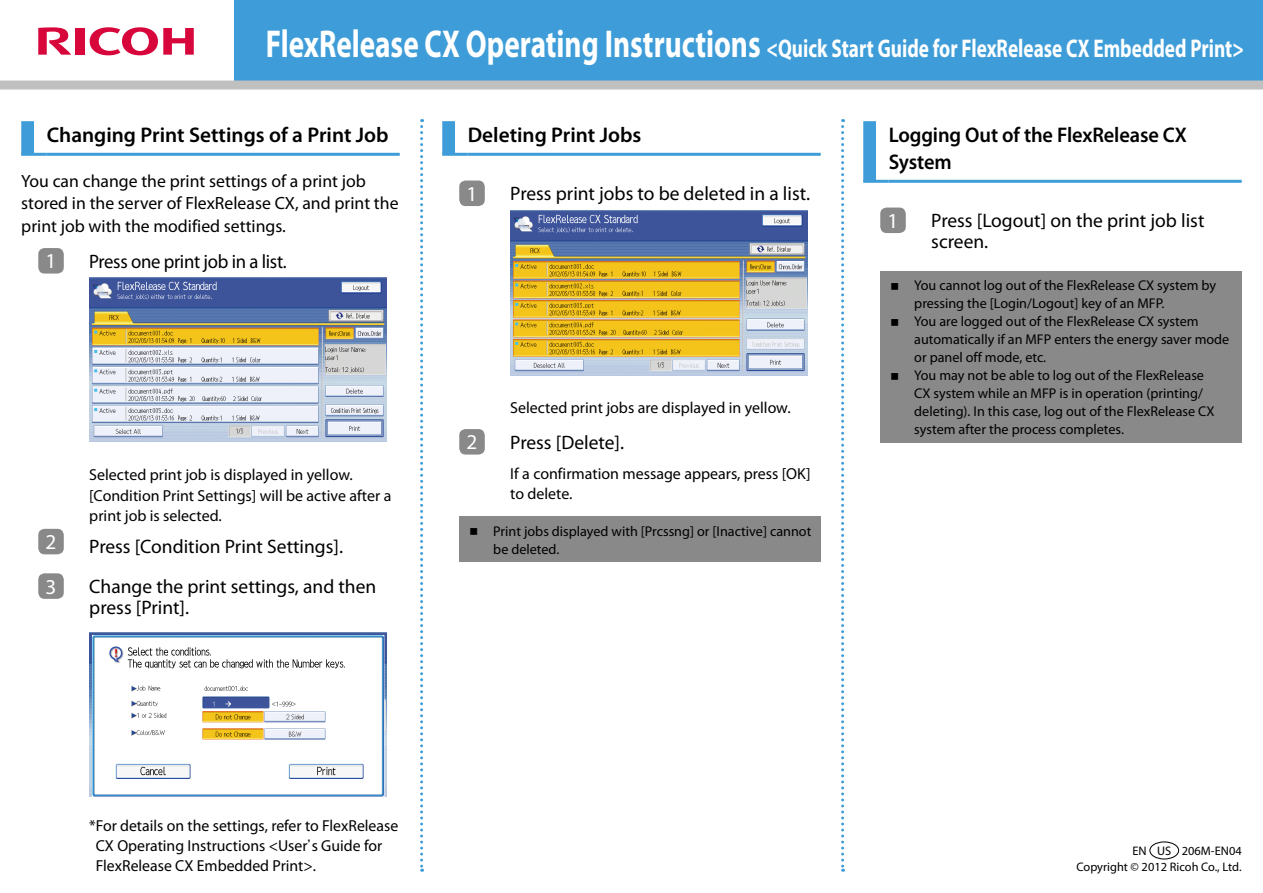
<style>
.page{position:relative;width:1263px;height:893px;background:#fff}
.page>*{position:absolute;margin:0;border:0;box-sizing:border-box;transform-origin:0 0}
.t1{font:29.7px "Hira Kaku Pro W6 90 msp RKSJ H";color:#000}
.t2{font:700 25.65px "Myriad Pro";color:#fff;scale:.75 1}
.t3{font:600 21.3px "Myriad Pro";letter-spacing:-.005em;color:#000}
.t4{font:600 21.3px/27px "Myriad Pro";letter-spacing:-.005em;color:#000;scale:.96 1}
.t5{font:21.3px "Myriad Pro";color:#fff}
.t6{font:19.5px/20.7px "Myriad Pro";color:#000}
.t7{font:19.5px "Myriad Pro";color:#000;scale:.96 1}
.t8{font:17.7px/22.5px "Myriad Pro";color:#000}
.t9{font:15.9px/20.2px "Myriad Pro";color:#000}
.t10{font:14.1px/18px "Myriad Pro";color:#000}
.t11{font:12.45px/15.8px "Myriad Pro";color:#000;text-align:right}
.s1{font-size:39px}
.s2{font-family:"Shin Go Pro";font-size:13.5px}
</style>
<div class="page">
<div style="left:234px;top:0;width:1029px;height:85px;background:#3e9dd8"></div>
<div style="left:0;top:81px;width:1263px;height:9px;background:#c0c0c0"></div>
<svg style="left:420px;top:119px;width:3px;height:753px"></svg>
<svg style="left:841px;top:119px;width:3px;height:753px"></svg>
<svg style="left:90px;top:27px;width:104px;height:28px"></svg>
<div style="left:75px;top:28px;width:9px;height:27px;background:#d7063b"></div>
<svg style="left:38px;top:27px;width:33px;height:28px"></svg>
<svg style="left:21px;top:121px;width:26px;height:35px"></svg>
<hr style="left:47px;top:153px;width:353px;height:3px;background:#3e9dd8">
<div style="left:38px;top:248px;width:26px;height:26px;background:#898989;border-radius:6px"></div>
<div style="left:38px;top:529px;width:26px;height:25px;background:#898989;border-radius:6px"></div>
<div style="left:38px;top:573px;width:26px;height:26px;background:#898989;border-radius:6px"></div>
<img style="left:89px;top:632px;width:298px;height:165px">
<img style="left:89px;top:277px;width:298px;height:165px">
<svg style="left:442px;top:121px;width:26px;height:35px"></svg>
<hr style="left:468px;top:153px;width:353px;height:3px;background:#3e9dd8">
<div style="left:459px;top:181px;width:26px;height:25px;background:#898989;border-radius:6px"></div>
<div style="left:459px;top:429px;width:26px;height:26px;background:#898989;border-radius:6px"></div>
<div style="left:459px;top:516px;width:362px;height:46px;background:#898989"></div>
<img style="left:510px;top:211px;width:298px;height:164px">
<svg style="left:863px;top:121px;width:26px;height:62px"></svg>
<hr style="left:889px;top:180px;width:353px;height:3px;background:#3e9dd8">
<div style="left:880px;top:208px;width:26px;height:25px;background:#898989;border-radius:6px"></div>
<div style="left:880px;top:271px;width:362px;height:171px;background:#898989"></div>
<div style="left:1149px;top:841px;width:30px;height:18px;border:1px solid #000;border-radius:50%"></div>
<h2 class="t2" style="left:266px;top:39px;width:1305px"><span class="s1">FlexRelease CX Operating Instructions</span> &lt;Quick Start Guide for FlexRelease CX Embedded Print&gt;</h2>
<h3 class="t3" style="left:47px;top:126px;width:343px">Changing Print Settings of a Print Job</h3>
<p class="t8" style="left:21px;top:171px;width:379px">You can change the print settings of a print job stored in the server of FlexRelease CX, and print the print job with the modified settings.</p>
<h3 class="t5" style="left:45px;top:253px;width:12px">1</h3>
<h3 class="t7" style="left:89px;top:254px;width:207px">Press one print job in a list.</h3>
<h3 class="t3" style="left:468px;top:126px;width:175px">Deleting Print Jobs</h3>
<h3 class="t5" style="left:466px;top:186px;width:12px">1</h3>
<h3 class="t6" style="left:510px;top:185px;width:301px">Press print jobs to be deleted in a list.</h3>
<h1 class="t1" style="left:661px;top:378px;width:180px">管理者ガイド</h1>
<p class="t9" style="left:510px;top:399px;width:282px">Selected print jobs are displayed in yellow.</p>
<h3 class="t5" style="left:466px;top:434px;width:12px">2</h3>
<h3 class="t6" style="left:510px;top:433px;width:115px">Press [Delete].</h3>
<p class="t9" style="left:510px;top:465px;width:302px">If a confirmation message appears, press [OK] to delete.</p>
<p class="t10" style="left:493px;top:523px;width:320px">Print jobs displayed with [Prcssng] or [Inactive] cannot be deleted.</p>
<h1 class="t1" style="left:343px;top:436px;width:514px">〈FeliCaアクセス情報設定ツール編〉</h1>
<p class="t9" style="left:89px;top:466px;width:304px">Selected print job is displayed in yellow. [Condition Print Settings] will be active after a print job is selected.</p>
<h3 class="t5" style="left:45px;top:534px;width:12px">2</h3>
<h3 class="t6" style="left:89px;top:537px;width:255px">Press [Condition Print Settings].</h3>
<h3 class="t5" style="left:45px;top:578px;width:12px">3</h3>
<h3 class="t6" style="left:89px;top:578px;width:288px">Change the print settings, and then press [Print].</h3>
<h3 class="t4" style="left:889px;top:123px;width:312px">Logging Out of the FlexRelease CX<br>System</h3>
<h3 class="t5" style="left:887px;top:213px;width:12px">1</h3>
<h3 class="t6" style="left:931px;top:212px;width:275px">Press [Logout] on the print job list screen.</h3>
<p class="t10" style="left:914px;top:277px;width:317px">You cannot log out of the FlexRelease CX system by pressing the [Login/Logout] key of an MFP.<br>You are logged out of the FlexRelease CX system automatically if an MFP enters the energy saver mode or panel off mode, etc.<br>You may not be able to log out of the FlexRelease<br>CX system while an MFP is in operation (printing/ deleting). In this case, log out of the FlexRelease CX system after the process completes.</p>
<p class="t9" style="left:96px;top:816px;width:304px;text-indent:-7px">* For details on the settings, refer to FlexRelease<br>CX Operating Instructions &lt;User<span class="s2">’</span>s Guide for<br>FlexRelease CX Embedded Print&gt;.</p>
<p class="t11" style="left:1076px;top:844px;width:167px">EN US 206M-EN04<br>Copyright © 2012 Ricoh Co., Ltd.</p>
</div>
